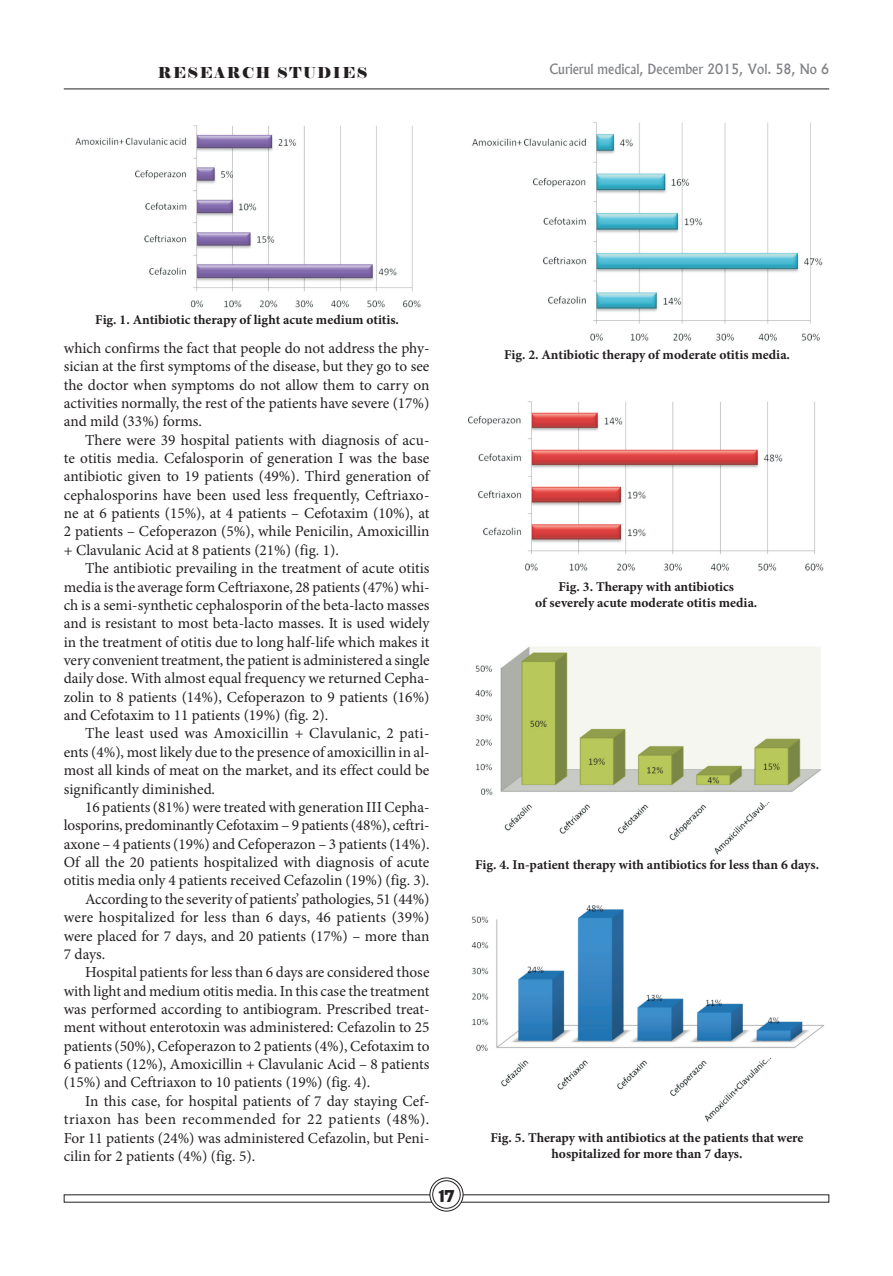
<style>
.page{position:relative;width:893px;height:1276px;background:#fff}
.page>*{position:absolute;margin:0;border:0;box-sizing:border-box;transform-origin:0 0}
.t1{font:15.3px/18.3px "Minion Pro";color:#231f20;text-align:justify}
.t2{font:15.3px "Minion Pro";letter-spacing:.035em;color:#231f20}
.t3{font:15px "Elephant";letter-spacing:.1em;color:#231f20}
.t4{font:15px "Adver Gothic";color:#231f20;scale:.9 1}
.t5{font:700 13.5px/16.5px "Minion Pro";letter-spacing:-.005em;color:#231f20;text-align:center}
.t6{font:500 13.5px "Albertus";color:#808285;scale:.95 1}
</style>
<div class="page">
<svg style="left:430px;top:1178px;width:33px;height:33px"></svg>
<div style="left:429px;top:1177px;width:34px;height:34px;border:1px solid #231f20;border-radius:50%"></div>
<div style="left:433px;top:1180px;width:27px;height:28px;background:#fff;border-radius:50%"></div>
<div style="left:432px;top:1180px;width:29px;height:28px;border:1px solid #231f20;border-radius:50%"></div>
<hr style="left:64px;top:89px;width:765px;height:1px;background:#231f20">
<img style="left:75px;top:125px;width:346px;height:183px">
<img style="left:472px;top:122px;width:351px;height:219px">
<img style="left:468px;top:401px;width:356px;height:170px">
<img style="left:475px;top:646px;width:346px;height:209px">
<img style="left:471px;top:905px;width:354px;height:217px">
<p class="t3" style="left:158px;top:63px;width:134px">RESEARCH STUDIES</p>
<p class="t6" style="left:549px;top:61px;width:296px">Curierul medical, December 2015, Vol. 58, No 6</p>
<p class="t5" style="left:95px;top:311px;width:305px">Fig. 1. Antibiotic therapy of light acute medium otitis.</p>
<p class="t1" style="left:64px;top:339px;width:367px">which confirms the fact that people do not address the phy&shy;sician at the first symptoms of the disease, but they go to see the doctor when symptoms do not allow them to carry on activities normally, the rest of the patients have severe (17%) and mild (33%) forms.</p>
<p class="t1" style="left:64px;top:431px;width:367px;text-indent:21px">There were 39 hospital patients with diagnosis of acu&shy;te otitis media. Cefalosporin of generation I was the base antibiotic given to 19 patients (49%). Third generation of cephalosporins have been used less frequently, Ceftriaxo&shy;ne at 6 patients (15%), at 4 patients – Cefotaxim (10%), at 2 patients – Cefoperazon (5%), while Penicilin, Amoxicillin + Clavulanic Acid at 8 patients (21%) (fig. 1).</p>
<p class="t1" style="left:64px;top:559px;width:367px;text-indent:21px">The antibiotic prevailing in the treatment of acute otitis media is the average form Ceftriaxone, 28 patients (47%) whi&shy;ch is a semi-synthetic cephalosporin of the beta-lacto masses and is resistant to most beta-lacto masses. It is used widely in the treatment of otitis due to long half-life which makes it very convenient treatment, the patient is administered a single daily dose. With almost equal frequency we returned Cepha&shy;zolin to 8 patients (14%), Cefoperazon to 9 patients (16%) and Cefotaxim to 11 patients (19%) (fig. 2).</p>
<p class="t1" style="left:64px;top:724px;width:367px;text-indent:21px">The least used was Amoxicillin + Clavulanic, 2 pati&shy;ents (4%), most likely due to the presence of amoxicillin in al&shy;most all kinds of meat on the market, and its effect could be significantly diminished.</p>
<p class="t1" style="left:85px;top:798px;width:346px">16 patients (81%) were treated with generation III Cepha-</p>
<p class="t1" style="left:64px;top:816px;width:365px">losporins, predominantly Cefotaxim – 9 patients (48%), ceftri-</p>
<p class="t1" style="left:64px;top:834px;width:367px">axone – 4 patients (19%) and Cefoperazon – 3 patients (14%).</p>
<p class="t1" style="left:64px;top:853px;width:367px">Of all the 20 patients hospitalized with diagnosis of acute</p>
<p class="t1" style="left:64px;top:871px;width:367px">otitis media only 4 patients received Cefazolin (19%) (fig. 3).</p>
<p class="t1" style="left:85px;top:890px;width:346px">According to the severity of patients’ pathologies, 51 (44%)</p>
<p class="t1" style="left:64px;top:908px;width:367px">were hospitalized for less than 6 days, 46 patients (39%)</p>
<p class="t1" style="left:64px;top:926px;width:367px">were placed for 7 days, and 20 patients (17%) – more than</p>
<p class="t1" style="left:64px;top:945px;width:43px">7 days.</p>
<p class="t1" style="left:85px;top:963px;width:346px">Hospital patients for less than 6 days are considered those</p>
<p class="t1" style="left:64px;top:981px;width:367px">with light and medium otitis media. In this case the treatment</p>
<p class="t1" style="left:64px;top:1000px;width:367px">was performed according to antibiogram. Prescribed treat-</p>
<p class="t1" style="left:64px;top:1018px;width:367px">ment without enterotoxin was administered: Cefazolin to 25</p>
<p class="t1" style="left:64px;top:1036px;width:367px">patients (50%), Cefoperazon to 2 patients (4%), Cefotaxim to</p>
<p class="t1" style="left:64px;top:1055px;width:367px">6 patients (12%), Amoxicillin + Clavulanic Acid – 8 patients</p>
<p class="t1" style="left:64px;top:1073px;width:308px">(15%) and Ceftriaxon to 10 patients (19%) (fig. 4).</p>
<p class="t1" style="left:85px;top:1091px;width:346px">In this case, for hospital patients of 7 day staying Cef-</p>
<p class="t2" style="left:64px;top:1109px;width:367px">triaxon has been recommended for 22 patients (48%).</p>
<p class="t1" style="left:64px;top:1128px;width:367px">For 11 patients (24%) was administered Cefazolin, but Peni-</p>
<p class="t1" style="left:64px;top:1147px;width:193px">cilin for 2 patients (4%) (fig. 5).</p>
<p class="t4" style="left:438px;top:1186px;width:19px">17</p>
<p class="t5" style="left:504px;top:346px;width:287px">Fig. 2. Antibiotic therapy of moderate otitis media.</p>
<p class="t5" style="left:535px;top:578px;width:224px">Fig. 3. Therapy with antibiotics<br>of severely acute moderate otitis media.</p>
<p class="t5" style="left:475px;top:856px;width:346px">Fig. 4. In-patient therapy with antibiotics for less than 6 days.</p>
<p class="t5" style="left:491px;top:1128px;width:314px">Fig. 5. Therapy with antibiotics at the patients that were hospitalized for more than 7 days.</p>
</div>
